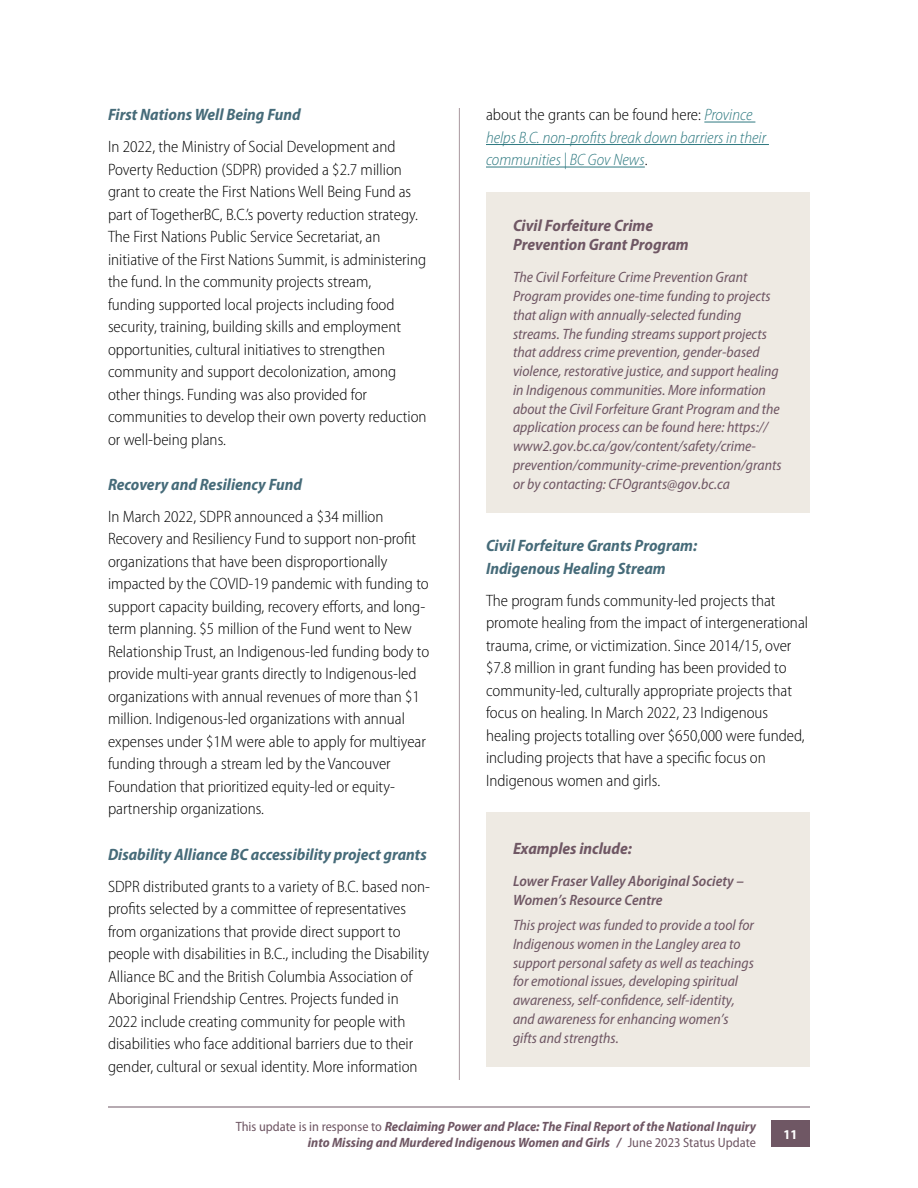
<style>
.page{position:relative;width:918px;height:1188px;background:#fff}
.page>*{position:absolute;margin:0;border:0;box-sizing:border-box;transform-origin:0 0}
.Body{font:300 semi-condensed 16.5px/22.5px "Myriad Pro";color:#000}
.t1{font:italic 700 semi-condensed 16.5px/22.5px "Myriad Pro";color:#466b79}
.Body-2{font:italic 300 semi-condensed 16.5px/22.5px "Myriad Pro";color:#2e7980}
.CallOut_-_H2{font:italic 700 semi-condensed 16.5px/18.8px "Myriad Pro";color:#6f5764}
.CallOut_-_Body{font:italic semi-condensed 15px/18.8px "Myriad Pro";color:#6f5764}
.CallOut_-_Body-2{font:italic 600 semi-condensed 15px/18.8px "Myriad Pro";color:#6f5764}
.t2{font:italic 700 semi-condensed 13.5px/16.2px "Myriad Pro";color:#6f5764;text-align:right}
.t3{font:700 semi-condensed 13.5px "Myriad Pro";color:#fff}
.s1{font-style:normal;color:#000}
.s2{font-weight:400;font-style:normal}
</style>
<div class="page">
<div style="left:771px;top:1120px;width:39px;height:28px;background:#6f5764"></div>
<hr style="left:108px;top:1107px;width:702px;height:1px;background:#6f5764">
<hr style="left:704px;top:122px;width:51px;height:1px;background:#2e7980">
<hr style="left:486px;top:144px;width:283px;height:1px;background:#2e7980">
<hr style="left:486px;top:167px;width:159px;height:1px;background:#2e7980">
<div style="left:486px;top:192px;width:324px;height:78px;background:#eeeae3"></div>
<div style="left:486px;top:258px;width:324px;height:255px;background:#eeeae3"></div>
<div style="left:486px;top:813px;width:324px;height:61px;background:#eeeae3"></div>
<div style="left:486px;top:861px;width:324px;height:68px;background:#eeeae3"></div>
<div style="left:486px;top:905px;width:324px;height:162px;background:#eeeae3"></div>
<hr style="left:459px;top:108px;width:1px;height:972px;background:#a9989f">
<h3 class="t1" style="left:108px;top:104px;width:194px">First Nations Well Being Fund</h3>
<p class="Body" style="left:108px;top:136px;width:320px">In 2022, the Ministry of Social Development and Poverty Reduction (SDPR) provided a $2.7 million grant to create the First Nations Well Being Fund as part of TogetherBC, B.C.’s poverty reduction strategy.<br>The First Nations Public Service Secretariat, an initiative of the First Nations Summit, is administering the fund. In the community projects stream,<br>funding supported local projects including food security, training, building skills and employment opportunities, cultural initiatives to strengthen community and support decolonization, among other things. Funding was also provided for communities to develop their own poverty reduction or well-being plans.</p>
<h3 class="t1" style="left:108px;top:474px;width:196px">Recovery and Resiliency Fund</h3>
<p class="Body" style="left:108px;top:506px;width:323px">In March 2022, SDPR announced a $34 million Recovery and Resiliency Fund to support non-profit organizations that have been disproportionally impacted by the COVID-19 pandemic with funding to support capacity building, recovery efforts, and long&shy;term planning. $5 million of the Fund went to New Relationship Trust, an Indigenous-led funding body to provide multi-year grants directly to Indigenous-led organizations with annual revenues of more than $1 million. Indigenous-led organizations with annual expenses under $1M were able to apply for multiyear funding through a stream led by the Vancouver Foundation that prioritized equity-led or equity&shy;partnership organizations.</p>
<h3 class="t1" style="left:108px;top:843px;width:320px">Disability Alliance BC accessibility project grants</h3>
<p class="Body" style="left:108px;top:875px;width:324px">SDPR distributed grants to a variety of B.C. based non&shy;profits selected by a committee of representatives from organizations that provide direct support to people with disabilities in B.C., including the Disability Alliance BC and the British Columbia Association of Aboriginal Friendship Centres. Projects funded in 2022 include creating community for people with disabilities who face additional barriers due to their gender, cultural or sexual identity. More information</p>
<p class="Body-2" style="left:486px;top:104px;width:282px"><span class="s1">about the grants can be found here:</span> Province helps B.C. non-profits break down barriers in their communities | BC Gov News<span class="s1">.</span></p>
<p class="CallOut_-_H2" style="left:513px;top:217px;width:177px">Civil Forfeiture Crime<br>Prevention Grant Program</p>
<p class="CallOut_-_Body" style="left:513px;top:268px;width:270px">The Civil Forfeiture Crime Prevention Grant Program provides one-time funding to projects that align with annually-selected funding streams. The funding streams support projects that address crime prevention, gender-based violence, restorative justice, and support healing in Indigenous communities. More information about the Civil Forfeiture Grant Program and the application process can be found here: https:// www2.gov.bc.ca/gov/content/safety/crime&shy;prevention/community-crime-prevention/grants or by contacting: CFOgrants@gov.bc.ca</p>
<h3 class="t1" style="left:486px;top:535px;width:213px">Civil Forfeiture Grants Program:<br>Indigenous Healing Stream</h3>
<p class="Body" style="left:486px;top:589px;width:324px">The program funds community-led projects that promote healing from the impact of intergenerational trauma, crime, or victimization. Since 2014/15, over $7.8 million in grant funding has been provided to community-led, culturally appropriate projects that focus on healing. In March 2022, 23 Indigenous healing projects totalling over $650,000 were funded, including projects that have a specific focus on Indigenous women and girls.</p>
<p class="CallOut_-_H2" style="left:513px;top:839px;width:120px">Examples include:</p>
<p class="CallOut_-_Body-2" style="left:513px;top:872px;width:232px">Lower Fraser Valley Aboriginal Society –<br>Women’s Resource Centre</p>
<p class="CallOut_-_Body" style="left:513px;top:916px;width:243px">This project was funded to provide a tool for Indigenous women in the Langley area to support personal safety as well as teachings for emotional issues, developing spiritual awareness, self-confidence, self-identity, and awareness for enhancing women’s gifts and strengths.</p>
<p class="t2" style="left:236px;top:1118px;width:522px"><span class="s2">This update is in response to</span> Reclaiming Power and Place: The Final Report of the National Inquiry into Missing and Murdered Indigenous Women and Girls / <span class="s2">June 2023 Status Update</span></p>
<p class="t3" style="left:784px;top:1127px;width:15px">11</p>
</div>
